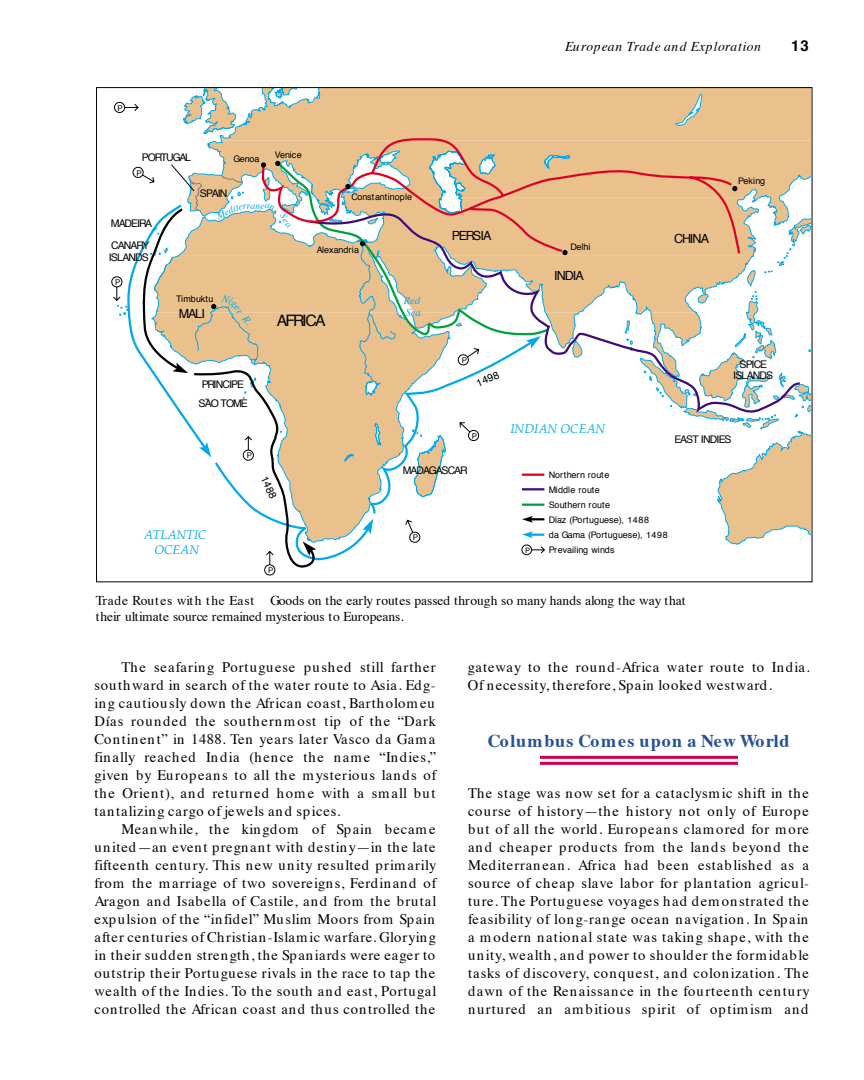
<style>
.page{position:relative;width:864px;height:1080px;background:#fff}
.page>*{position:absolute;margin:0;border:0;box-sizing:border-box;transform-origin:0 0}
.t1{font:700 18px "Times";letter-spacing:.075em;color:#245098}
.t2{font:15.75px "Helvetica";letter-spacing:-.11em;color:#000}
.t3{font:700 15px "Helvetica";color:#000}
.t4{font:14.7px/18px "Times";letter-spacing:.06em;color:#000;text-align:justify}
.t5{font:13.5px/16.5px "Times";color:#000}
.t6{font:italic 13.5px "Times";letter-spacing:.04em;color:#000}
.t7{font:italic 12.6px/14.9px "Palatino";color:#00a9ec;text-align:center}
.t8{font:12.6px "Helvetica";letter-spacing:-.085em;color:#000}
.t9{font:10.5px/22.8px "Helvetica";letter-spacing:-.1em;color:#000}
.t10{font:10.5px/11.2px "Helvetica";letter-spacing:-.075em;color:#000;text-align:center}
.t11{font:italic 10.5px/12px "Times";color:#00a9ec}
.t12{font:italic 9.75px "Times";color:#00a9ec}
.t13{font:9px/15px "Helvetica";letter-spacing:.015em;color:#000}
.t14{font:7.8px "Helvetica";color:#000}
.t15{font:7.5px "Helvetica";color:#000}
</style>
<div class="page">
<hr style="left:540px;top:756px;width:198px;height:3px;background:#d30052">
<hr style="left:540px;top:762px;width:198px;height:3px;background:#d30052">
<div style="left:264px;top:564px;width:11px;height:11px;border:1px solid #000;border-radius:50%"></div>
<div style="left:111px;top:276px;width:11px;height:11px;border:1px solid #000;border-radius:50%"></div>
<svg style="left:112px;top:87px;width:701px;height:479px"></svg>
<p class="t6" style="left:565px;top:41px;width:197px">European Trade and Exploration</p>
<p class="t3" style="left:791px;top:40px;width:19px">13</p>
<p class="t14" style="left:118px;top:105px;width:7px">P</p>
<p class="t9" style="left:142px;top:146px;width:51px">PORTUGAL</p>
<p class="t14" style="left:137px;top:170px;width:7px">P</p>
<p class="t9" style="left:111px;top:212px;width:43px">MADEIRA<br>CANARY</p>
<p class="t10" style="left:109px;top:252px;width:41px">ISLANDS</p>
<p class="t14" style="left:115px;top:279px;width:7px">P</p>
<p class="t13" style="left:234px;top:152px;width:28px">Genoa</p>
<p class="t13" style="left:275px;top:148px;width:28px">Venice</p>
<p class="t9" style="left:200px;top:183px;width:29px">SPAIN</p>
<p class="t12" style="left:251px;top:201px;width:6px">a</p>
<p class="t13" style="left:351px;top:191px;width:62px">Constantinople</p>
<p class="t13" style="left:317px;top:243px;width:44px">Alexandria</p>
<p class="t13" style="left:176px;top:292px;width:39px">Timbuktu</p>
<p class="t8" style="left:179px;top:309px;width:28px">MALI</p>
<p class="t2" style="left:277px;top:314px;width:50px">AFRICA</p>
<p class="t11" style="left:404px;top:295px;width:19px">Red<br>Sea</p>
<p class="t8" style="left:452px;top:231px;width:41px">PERSIA</p>
<p class="t13" style="left:570px;top:240px;width:21px">Delhi</p>
<p class="t8" style="left:554px;top:270px;width:31px">INDIA</p>
<p class="t8" style="left:674px;top:234px;width:36px">CHINA</p>
<p class="t13" style="left:738px;top:174px;width:28px">Peking</p>
<p class="t9" style="left:205px;top:376px;width:40px;line-height:17.5px;text-indent:-4px">PRINCIPE ˜</p>
<p class="t9" style="left:242px;top:391px;width:5px">´</p>
<p class="t9" style="left:199px;top:393px;width:51px">SAO TOME</p>
<p class="t7" style="left:144px;top:528px;width:64px">ATLANTIC<br>OCEAN</p>
<p class="t14" style="left:247px;top:452px;width:7px">P</p>
<p class="t9" style="left:274px;top:472px;width:25px;rotate:66deg">1488</p>
<p class="t14" style="left:268px;top:567px;width:7px">P</p>
<p class="t14" style="left:462px;top:357px;width:7px">P</p>
<p class="t9" style="left:473px;top:373px;width:25px;rotate:-22deg">1498</p>
<p class="t10" style="left:733px;top:360px;width:41px">SPICE<br>ISLANDS</p>
<p class="t14" style="left:472px;top:433px;width:7px">P</p>
<p class="t9" style="left:403px;top:460px;width:66px">MADAGASCAR</p>
<p class="t14" style="left:413px;top:534px;width:7px">P</p>
<p class="t7" style="left:510px;top:422px;width:96px">INDIAN OCEAN</p>
<p class="t9" style="left:674px;top:428px;width:59px">EAST INDIES</p>
<p class="t15" style="left:525px;top:547px;width:7px">P</p>
<p class="t13" style="left:549px;top:468px;width:120px">Northern route<br>Middle route<br>Southern route<br>Díaz (Portuguese), 1488<br>da Gama (Portuguese), 1498<br>Prevailing winds</p>
<p class="t5" style="left:96px;top:593px;width:591px">Trade Routes with the East Goods on the early routes passed through so many hands along the way that their ultimate source remained mysterious to Europeans.</p>
<p class="t4" style="left:94px;top:659px;width:344px;text-indent:27px">The seafaring Portuguese pushed still farther southward in search of the water route to Asia. Edg&shy;ing cautiously down the African coast, Bartholomeu Días rounded the southernmost tip of the “Dark Continent” in 1488. Ten years later Vasco da Gama finally reached India (hence the name “Indies,” given by Europeans to all the mysterious lands of the Orient), and returned home with a small but tantalizing cargo of jewels and spices.</p>
<p class="t4" style="left:94px;top:821px;width:344px;text-align:left;text-indent:27px">Meanwhile, the kingdom of Spain became united—an event pregnant with destiny—in the late fifteenth century. This new unity resulted primarily from the marriage of two sovereigns, Ferdinand of Aragon and Isabella of Castile, and from the brutal expulsion of the “infidel” Muslim Moors from Spain after centuries of Christian-Islamic warfare. Glorying in their sudden strength, the Spaniards were eager to outstrip their Portuguese rivals in the race to tap the wealth of the Indies. To the south and east, Portugal controlled the African coast and thus controlled the</p>
<p class="t4" style="left:468px;top:659px;width:343px">gateway to the round-Africa water route to India.<br>Of necessity, therefore, Spain looked westward.</p>
<p class="t1" style="left:488px;top:733px;width:303px">Columbus Comes upon a New World</p>
<p class="t4" style="left:468px;top:785px;width:343px">The stage was now set for a cataclysmic shift in the course of history—the history not only of Europe but of all the world. Europeans clamored for more and cheaper products from the lands beyond the Mediterranean. Africa had been established as a source of cheap slave labor for plantation agricul&shy;ture. The Portuguese voyages had demonstrated the feasibility of long-range ocean navigation. In Spain a modern national state was taking shape, with the unity, wealth, and power to shoulder the formidable tasks of discovery, conquest, and colonization. The dawn of the Renaissance in the fourteenth century nurtured an ambitious spirit of optimism and</p>
</div>
